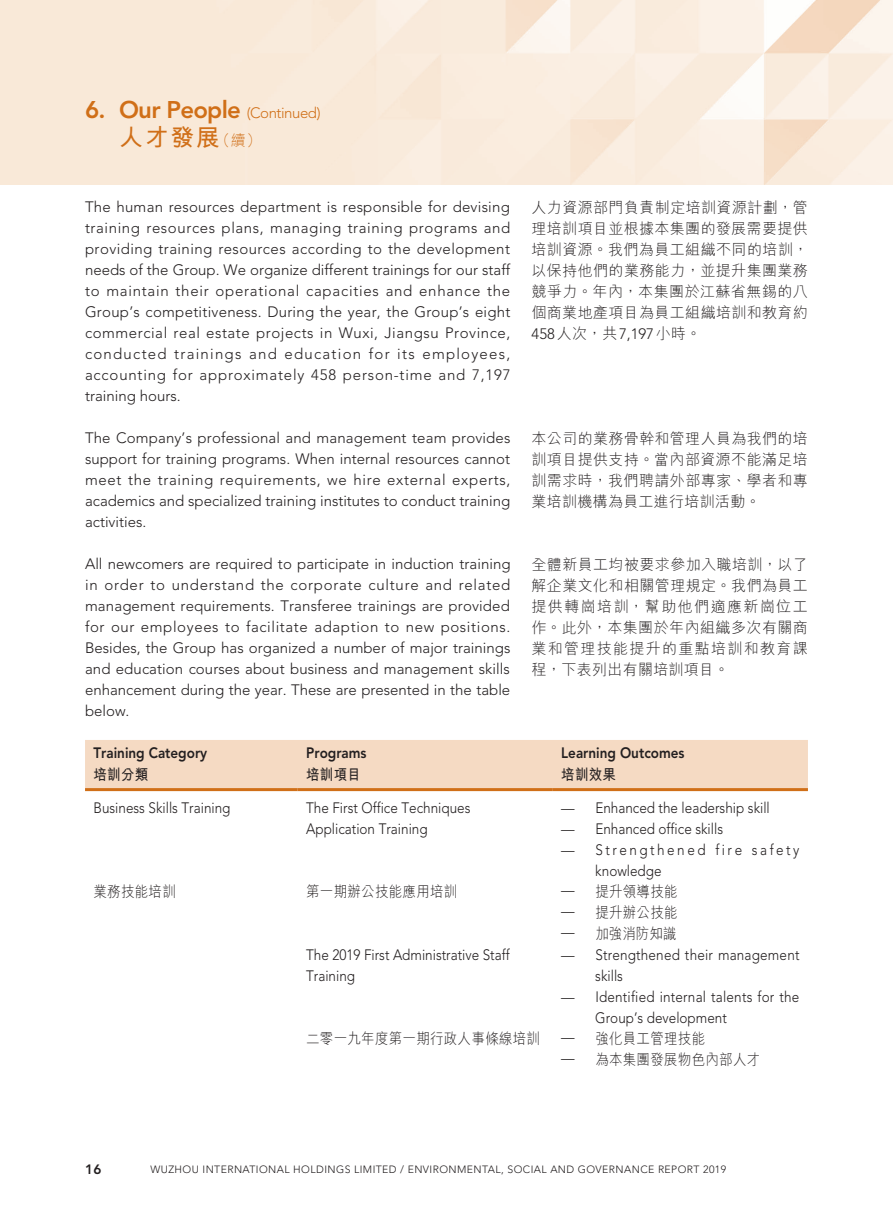
<style>
.page{position:relative;width:893px;height:1212px;background:#fff}
.page>*{position:absolute;margin:0;border:0;box-sizing:border-box;transform-origin:0 0}
.t1{font:800 24px "Avenir LT Std";letter-spacing:-.03em;color:#d06f18}
.t2{font:700 24px "M Hei HK";color:#d06f18}
._00_txt_E{font:300 15px/21px "Avenir LT Std";color:#231f20;text-align:justify}
._000_txt_C{font:300 15px/21px "M Hei HK";letter-spacing:.03em;color:#231f20;text-align:justify}
._00_txt_E-2{font:300 15px/21px "Avenir LT Std";color:#231f20;scale:.9 1}
._50_Table_txt{font:300 15px "Avenir LT Std";color:#231f20;scale:.9 1}
._50_Table_txt-2{font:800 15px "Avenir LT Std";color:#231f20;scale:.9 1}
._000_txt_C-2{font:300 15px "M Hei HK";letter-spacing:.03em;color:#231f20;scale:.9 1}
._50_Table_txt-3{font:300 15px "M Hei HK";letter-spacing:.02em;color:#231f20;scale:.9 1}
._00_txt_E-3{font:300 15px/21px "Avenir LT Std";letter-spacing:.185em;color:#231f20;scale:.9 1}
._50_Table_txt-4{font:700 15px "M Hei HK";letter-spacing:.02em;color:#231f20;scale:.9 1}
._00_txt_E-4{font:300 15px "M Hei HK";color:#231f20;scale:.9 1}
.t3{font:800 13.5px "Avenir LT Std";color:#231f20}
.t4{font:300 10.5px "Avenir LT Std";letter-spacing:.04em;color:#231f20}
.s1{font-weight:300;font-size:15px}
.s2{font-family:"Avenir LT Std"}
</style>
<div class="page">
<div style="left:85px;top:740px;width:723px;height:48px;background:#f5dac3"></div>
<hr style="left:85px;top:788px;width:213px;height:3px;background:#d06f18">
<hr style="left:298px;top:788px;width:255px;height:3px;background:#d06f18">
<hr style="left:553px;top:788px;width:255px;height:3px;background:#d06f18">
<p class="t1" style="left:85px;top:95px;width:237px">6. Our People <span class="s1">(Continued)</span></p>
<p class="t2" style="left:119px;top:120px;width:144px">人才發展<span class="s1">（續）</span></p>
<p class="_000_txt_C" style="left:531px;top:197px;width:278px">人力資源部門負責制定培訓資源計劃，管理培訓項目並根據本集團的發展需要提供培訓資源。我們為員工組織不同的培訓，以保持他們的業務能力，並提升集團業務競爭力。年內，本集團於江蘇省無錫的八個商業地產項目為員工組織培訓和教育約<span class="s2">458</span>人次，共<span class="s2">7,197</span>小時。</p>
<p class="_00_txt_E" style="left:85px;top:197px;width:427px">The human resources department is responsible for devising training resources plans, managing training programs and providing training resources according to the development needs of the Group. We organize different trainings for our staff to maintain their operational capacities and enhance the Group’s competitiveness. During the year, the Group’s eight commercial real estate projects in Wuxi, Jiangsu Province, conducted trainings and education for its employees, accounting for approximately 458 person-time and 7,197 training hours.</p>
<p class="_00_txt_E" style="left:85px;top:428px;width:427px">The Company’s professional and management team provides support for training programs. When internal resources cannot meet the training requirements, we hire external experts, academics and specialized training institutes to conduct training activities.</p>
<p class="_00_txt_E" style="left:85px;top:554px;width:427px">All newcomers are required to participate in induction training in order to understand the corporate culture and related management requirements. Transferee trainings are provided for our employees to facilitate adaption to new positions.<br>Besides, the Group has organized a number of major trainings and education courses about business and management skills enhancement during the year. These are presented in the table below.</p>
<p class="_50_Table_txt-2" style="left:94px;top:744px;width:128px">Training Category</p>
<p class="_50_Table_txt-2" style="left:306px;top:744px;width:69px">Programs</p>
<p class="_50_Table_txt-2" style="left:561px;top:744px;width:138px">Learning Outcomes</p>
<p class="_50_Table_txt-4" style="left:94px;top:764px;width:62px">培訓分類</p>
<p class="_50_Table_txt-4" style="left:306px;top:764px;width:62px">培訓項目</p>
<p class="_50_Table_txt-4" style="left:561px;top:764px;width:62px">培訓效果</p>
<p class="_50_Table_txt" style="left:94px;top:798px;width:154px">Business Skills Training</p>
<p class="_50_Table_txt" style="left:306px;top:798px;width:184px">The First Office Techniques</p>
<p class="_50_Table_txt" style="left:306px;top:819px;width:136px">Application Training</p>
<p class="_000_txt_C" style="left:531px;top:428px;width:278px">本公司的業務骨幹和管理人員為我們的培訓項目提供支持。當內部資源不能滿足培訓需求時，我們聘請外部專家、學者和專業培訓機構為員工進行培訓活動。</p>
<p class="_000_txt_C" style="left:531px;top:554px;width:278px">全體新員工均被要求參加入職培訓，以了解企業文化和相關管理規定。我們為員工提供轉崗培訓，幫助他們適應新崗位工作。此外，本集團於年內組織多次有關商業和管理技能提升的重點培訓和教育課程，下表列出有關培訓項目。</p>
<p class="_00_txt_E-2" style="left:561px;top:797px;width:233px">— Enhanced the leadership skill</p>
<p class="_00_txt_E-2" style="left:561px;top:818px;width:181px">— Enhanced office skills</p>
<p class="_00_txt_E-3" style="left:595px;top:839px;width:228px;text-indent:-34px">— Strengthened fire safety knowledge</p>
<p class="_50_Table_txt-3" style="left:94px;top:884px;width:93px">業務技能培訓</p>
<p class="_50_Table_txt-3" style="left:306px;top:884px;width:170px">第一期辦公技能應用培訓</p>
<p class="_000_txt_C-2" style="left:561px;top:884px;width:131px"><span class="s2">—</span> 提升領導技能</p>
<p class="_000_txt_C-2" style="left:561px;top:905px;width:131px"><span class="s2">—</span> 提升辦公技能</p>
<p class="_00_txt_E-4" style="left:561px;top:926px;width:129px"><span class="s2">—</span> 加強消防知識</p>
<p class="_50_Table_txt" style="left:306px;top:946px;width:228px">The 2019 First Administrative Staff</p>
<p class="_50_Table_txt" style="left:306px;top:967px;width:56px">Training</p>
<p class="_00_txt_E-2" style="left:595px;top:944px;width:228px;text-indent:-34px">— Strengthened their management skills</p>
<p class="_00_txt_E-2" style="left:595px;top:986px;width:228px;text-indent:-34px">— Identified internal talents for the<br>Group’s development</p>
<p class="_50_Table_txt-3" style="left:306px;top:1031px;width:261px">二零一九年度第一期行政人事條線培訓</p>
<p class="_000_txt_C-2" style="left:561px;top:1031px;width:161px"><span class="s2">—</span> 強化員工管理技能</p>
<p class="_000_txt_C-2" style="left:561px;top:1052px;width:223px"><span class="s2">—</span> 為本集團發展物色內部人才</p>
<p class="t3" style="left:85px;top:1161px;width:18px">16</p>
<p class="t4" style="left:150px;top:1163px;width:577px">WUZHOU INTERNATIONAL HOLDINGS LIMITED / ENVIRONMENTAL, SOCIAL AND GOVERNANCE REPORT 2019</p>
</div>
